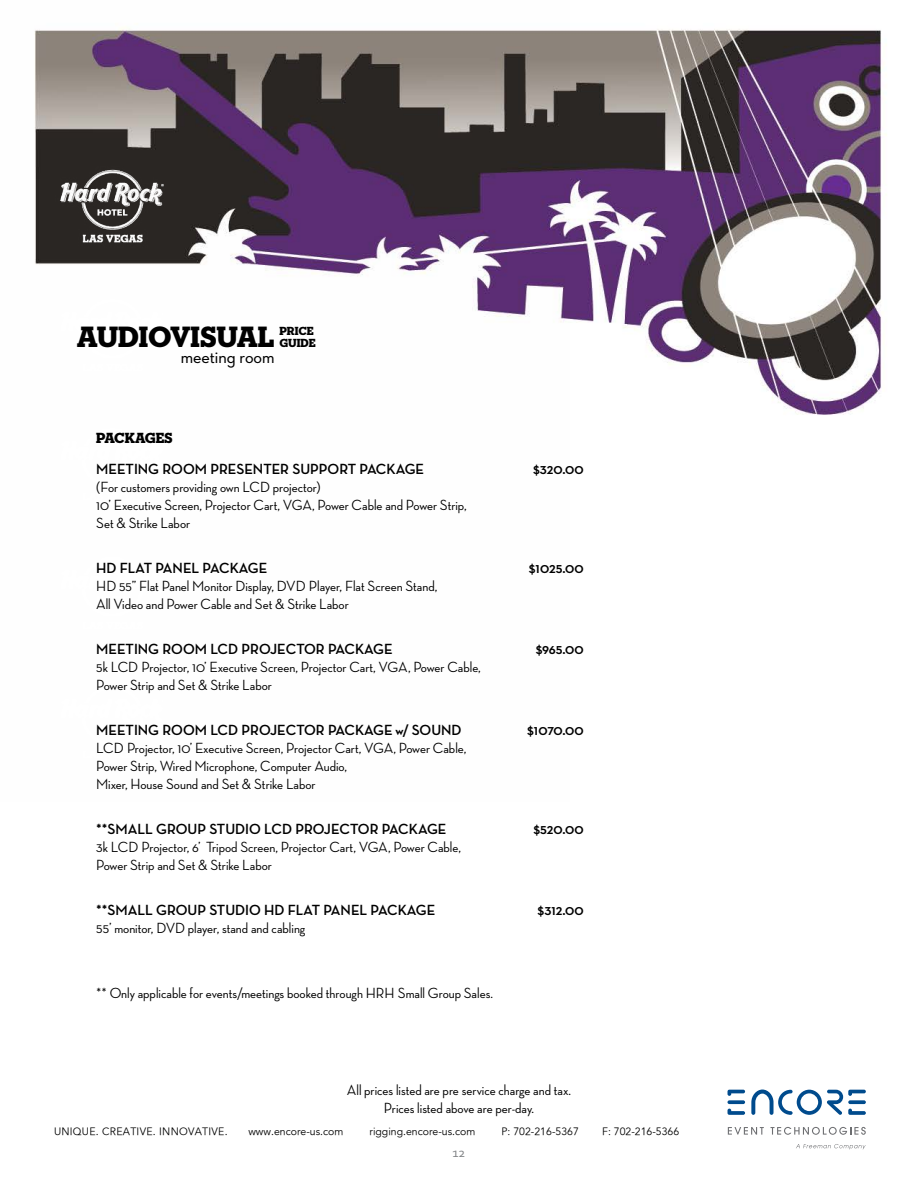
<style>
.page{position:relative;width:918px;height:1188px;background:#fff}
.page>*{position:absolute;margin:0;border:0;box-sizing:border-box;transform-origin:0 0}
.t1{font:30px "Neutraface Slab Display Titling";letter-spacing:-.005em;color:#000}
.t2{font:500 21px "Neutraface 2 Display";color:#000}
.t3{font:500 15px/18px "Neutraface Display";color:#000}
.t4{font:700 15px "Neutraface Display";color:#000}
.t5{font:15px "Neutraface Slab Display Titling";letter-spacing:-.02em;color:#000}
.t6{font:13.5px "Corbel";color:#808285}
.t7{font:12px/12px "Neutraface Slab Display Titling";letter-spacing:-.005em;color:#000}
.t8{font:10.5px "Avenir";color:#000}
.t9{font:10.5px "Avenir";letter-spacing:.025em;color:#000}
</style>
<div class="page">
<img style="left:570px;top:29px;width:317px;height:1121px">
<img style="left:34px;top:28px;width:536px;height:294px">
<svg style="left:728px;top:1127px;width:36px;height:8px"></svg>
<svg style="left:771px;top:1127px;width:95px;height:8px"></svg>
<svg style="left:796px;top:1144px;width:70px;height:5px"></svg>
<svg style="left:728px;top:1100px;width:17px;height:4px"></svg>
<svg style="left:728px;top:1090px;width:17px;height:6px"></svg>
<svg style="left:728px;top:1109px;width:17px;height:6px"></svg>
<svg style="left:751px;top:1090px;width:115px;height:25px"></svg>
<h1 class="t1" style="left:77px;top:318px;width:199px">AUDIOVISUAL</h1>
<h2 class="t2" style="left:181px;top:344px;width:95px">meeting room</h2>
<p class="t7" style="left:279px;top:325px;width:38px">PRICE<br>GUIDE</p>
<p class="t5" style="left:96px;top:428px;width:78px">PACKAGES</p>
<p class="t4" style="left:96px;top:461px;width:329px">MEETING ROOM PRESENTER SUPPORT PACKAGE</p>
<p class="t4" style="left:533px;top:461px;width:52px">$320.00</p>
<p class="t3" style="left:96px;top:478px;width:372px">(For customers providing own LCD projector)<br>10’ Executive Screen, Projector Cart, VGA, Power Cable and Power Strip,<br>Set &amp; Strike Labor</p>
<p class="t4" style="left:96px;top:560px;width:173px">HD FLAT PANEL PACKAGE</p>
<p class="t4" style="left:529px;top:560px;width:56px">$1025.00</p>
<p class="t3" style="left:96px;top:577px;width:343px">HD 55” Flat Panel Monitor Display, DVD Player, Flat Screen Stand,<br>All Video and Power Cable and Set &amp; Strike Labor</p>
<p class="t4" style="left:96px;top:641px;width:298px">MEETING ROOM LCD PROJECTOR PACKAGE</p>
<p class="t4" style="left:536px;top:641px;width:50px">$965.00</p>
<p class="t3" style="left:96px;top:658px;width:386px">5k LCD Projector, 10’ Executive Screen, Projector Cart, VGA, Power Cable,<br>Power Strip and Set &amp; Strike Labor</p>
<p class="t4" style="left:96px;top:722px;width:367px">MEETING ROOM LCD PROJECTOR PACKAGE w/ SOUND</p>
<p class="t4" style="left:527px;top:722px;width:58px">$1070.00</p>
<p class="t3" style="left:96px;top:739px;width:372px">LCD Projector, 10’ Executive Screen, Projector Cart, VGA, Power Cable,<br>Power Strip, Wired Microphone, Computer Audio,<br>Mixer, House Sound and Set &amp; Strike Labor</p>
<p class="t4" style="left:96px;top:821px;width:352px">**SMALL GROUP STUDIO LCD PROJECTOR PACKAGE</p>
<p class="t4" style="left:533px;top:821px;width:52px">$520.00</p>
<p class="t3" style="left:96px;top:838px;width:366px">3k LCD Projector, 6’ Tripod Screen, Projector Cart, VGA, Power Cable,<br>Power Strip and Set &amp; Strike Labor</p>
<p class="t4" style="left:96px;top:902px;width:341px">**SMALL GROUP STUDIO HD FLAT PANEL PACKAGE</p>
<p class="t4" style="left:538px;top:902px;width:48px">$312.00</p>
<p class="t3" style="left:96px;top:919px;width:211px">55’ monitor, DVD player, stand and cabling</p>
<p class="t3" style="left:96px;top:984px;width:398px">** Only applicable for events/meetings booked through HRH Small Group Sales.</p>
<p class="t3" style="left:347px;top:1081px;width:226px;text-align:center">All prices listed are pre service charge and tax.<br>Prices listed above are per-day.</p>
<p class="t9" style="left:54px;top:1125px;width:175px">UNIQUE. CREATIVE. INNOVATIVE.</p>
<p class="t8" style="left:248px;top:1125px;width:96px">www.encore-us.com</p>
<p class="t8" style="left:370px;top:1125px;width:107px">rigging.encore-us.com</p>
<p class="t8" style="left:502px;top:1125px;width:79px">P: 702-216-5367</p>
<p class="t8" style="left:602px;top:1125px;width:79px">F: 702-216-5366</p>
<p class="t6" style="left:453px;top:1144px;width:14px">12</p>
</div>
